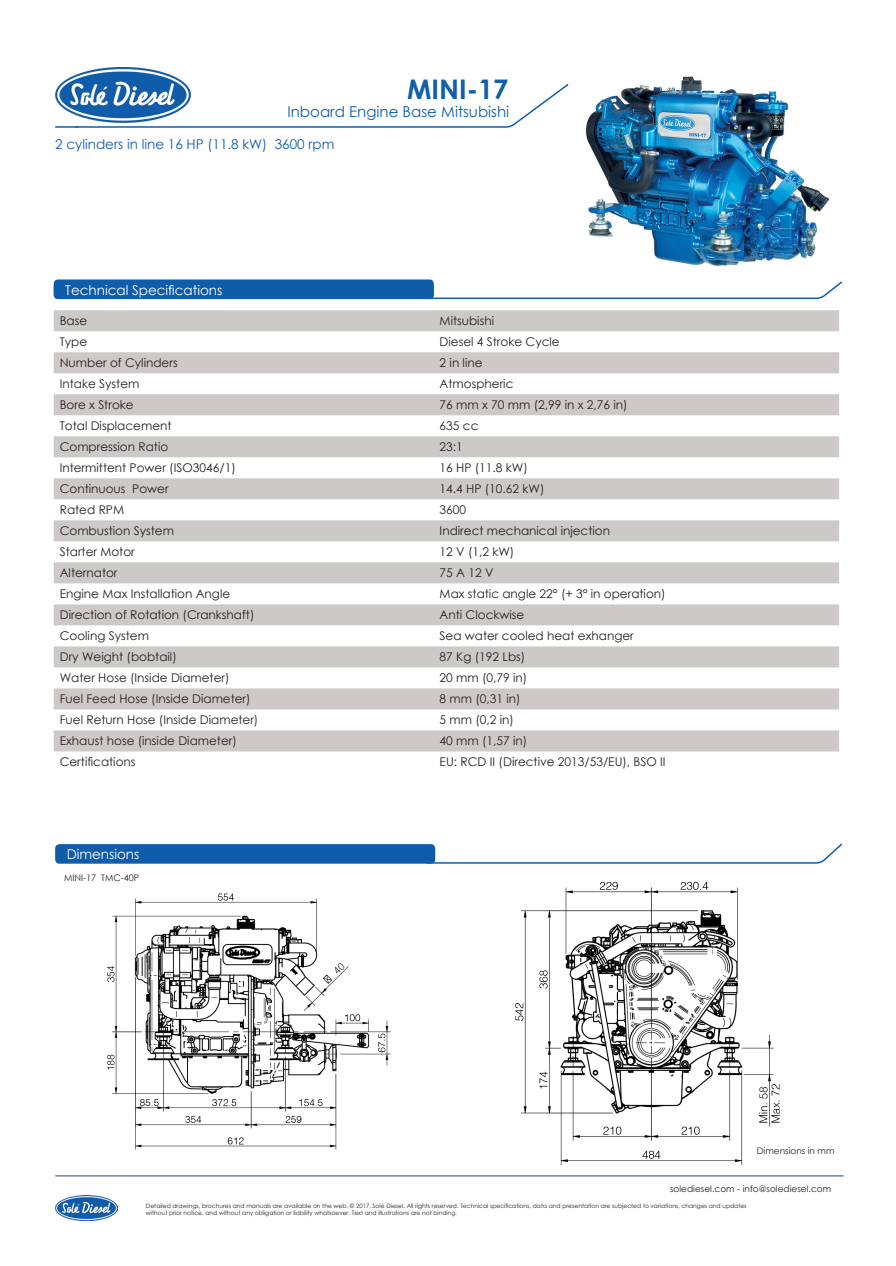
<style>
.page{position:relative;width:896px;height:1266px;background:#fff}
.page>*{position:absolute;margin:0;border:0;box-sizing:border-box;transform-origin:0 0}
.t1{font:700 27px "Century Gothic";color:#115eaa}
.t2{font:15px "Century Gothic";color:#0f5daa}
.t3{font:13.5px "Century Gothic";color:#0f5daa}
.t4{font:13.5px "Century Gothic";color:#fff}
.t5{font:12px/21px "Century Gothic";color:#231f20}
.t6{font:9px "Century Gothic";color:#231f20}
.t7{font:6px/7.2px "Century Gothic";color:#231f20}
</style>
<div class="page">
<div style="left:54px;top:279px;width:380px;height:20px;background:#0f5daa;border-radius:4px"></div>
<img style="left:515px;top:881px;width:265px;height:283px">
<svg style="left:54px;top:310px;width:785px;height:441px"></svg>
<svg style="left:425px;top:280px;width:418px;height:20px"></svg>
<svg style="left:78px;top:83px;width:491px;height:45px"></svg>
<img style="left:55px;top:1195px;width:62px;height:25px">
<img style="left:55px;top:68px;width:135px;height:54px">
<hr style="left:55px;top:1175px;width:788px;height:1px;background:#253f8e">
<div style="left:55px;top:844px;width:380px;height:19px;background:#0f5daa;border-radius:4px"></div>
<img style="left:107px;top:893px;width:283px;height:257px">
<svg style="left:425px;top:843px;width:418px;height:21px"></svg>
<img style="left:585px;top:76px;width:245px;height:190px">
<hr style="left:55px;top:126px;width:23px;height:2px;background:#0f5daa">
<p class="t1" style="left:407px;top:69px;width:102px">MINI-17</p>
<p class="t2" style="left:287px;top:101px;width:223px">Inboard Engine Base Mitsubishi</p>
<p class="t3" style="left:55px;top:135px;width:281px">2 cylinders in line 16 HP (11.8 kW) 3600 rpm</p>
<p class="t4" style="left:65px;top:281px;width:159px">Technical Specifications</p>
<p class="t5" style="left:60px;top:310px;width:29px">Base</p>
<p class="t5" style="left:439px;top:310px;width:56px">Mitsubishi</p>
<p class="t5" style="left:60px;top:331px;width:29px">Type</p>
<p class="t5" style="left:439px;top:331px;width:122px">Diesel 4 Stroke Cycle</p>
<p class="t5" style="left:60px;top:352px;width:119px">Number of Cylinders</p>
<p class="t5" style="left:439px;top:352px;width:44px">2 in line</p>
<p class="t5" style="left:60px;top:373px;width:81px">Intake System</p>
<p class="t5" style="left:439px;top:373px;width:75px">Atmospheric</p>
<p class="t5" style="left:60px;top:394px;width:75px">Bore x Stroke</p>
<p class="t5" style="left:439px;top:394px;width:189px">76 mm x 70 mm (2,99 in x 2,76 in)</p>
<p class="t5" style="left:60px;top:415px;width:113px">Total Displacement</p>
<p class="t5" style="left:439px;top:415px;width:40px">635 cc</p>
<p class="t5" style="left:60px;top:436px;width:110px">Compression Ratio</p>
<p class="t5" style="left:439px;top:436px;width:25px">23:1</p>
<p class="t5" style="left:60px;top:457px;width:177px">Intermittent Power (ISO3046/1)</p>
<p class="t5" style="left:439px;top:457px;width:90px">16 HP (11.8 kW)</p>
<p class="t5" style="left:60px;top:478px;width:110px">Continuous Power</p>
<p class="t5" style="left:439px;top:478px;width:106px">14.4 HP (10.62 kW)</p>
<p class="t5" style="left:60px;top:499px;width:66px">Rated RPM</p>
<p class="t5" style="left:60px;top:520px;width:116px">Combustion System</p>
<p class="t5" style="left:60px;top:541px;width:77px">Starter Motor</p>
<p class="t5" style="left:60px;top:562px;width:59px">Alternator</p>
<p class="t5" style="left:60px;top:583px;width:172px">Engine Max Installation Angle</p>
<p class="t5" style="left:60px;top:604px;width:196px">Direction of Rotation (Crankshaft)</p>
<p class="t5" style="left:60px;top:625px;width:91px">Cooling System</p>
<p class="t5" style="left:60px;top:646px;width:118px">Dry Weight (bobtail)</p>
<p class="t5" style="left:60px;top:667px;width:171px">Water Hose (Inside Diameter)</p>
<p class="t5" style="left:60px;top:688px;width:192px">Fuel Feed Hose (Inside Diameter)</p>
<p class="t5" style="left:60px;top:709px;width:200px">Fuel Return Hose (Inside Diameter)</p>
<p class="t5" style="left:60px;top:730px;width:179px">Exhaust hose (inside Diameter)</p>
<p class="t5" style="left:60px;top:751px;width:77px">Certifications</p>
<p class="t5" style="left:439px;top:499px;width:227px">3600<br>Indirect mechanical injection<br>12 V (1,2 kW)<br>75 A 12 V<br>Max static angle 22° (+ 3° in operation)<br>Anti Clockwise<br>Sea water cooled heat exhanger<br>87 Kg (192 Lbs)<br>20 mm (0,79 in)<br>8 mm (0,31 in)<br>5 mm (0,2 in)<br>40 mm (1,57 in)<br>EU: RCD II (Directive 2013/53/EU), BSO II</p>
<p class="t4" style="left:67px;top:844px;width:74px">Dimensions</p>
<p class="t6" style="left:64px;top:871px;width:76px">MINI-17 TMC-40P</p>
<p class="t6" style="left:756px;top:1144px;width:79px">Dimensions in mm</p>
<p class="t6" style="left:670px;top:1182px;width:163px">solediesel.com - info@solediesel.com</p>
<p class="t7" style="left:146px;top:1202px;width:602px">Detailed drawings, brochures and manuals are available on the web. © 2017. Solé Diesel. All rights reserved. Technical specifications, data and presentation are subjected to variations, changes and updates without prior notice. and without any obligation or liability whatsoever. Text and illustrations are not binding.</p>
</div>
